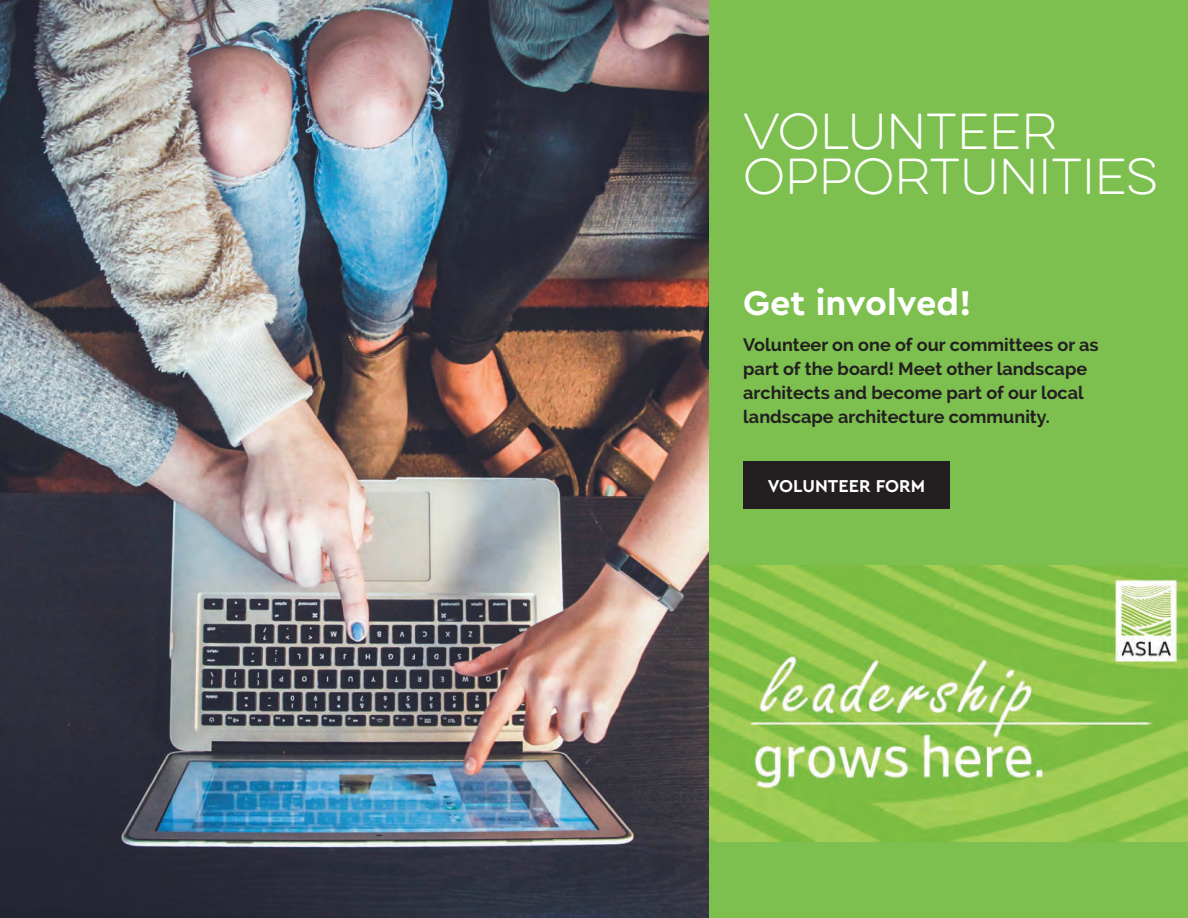
<style>
.page{position:relative;width:1188px;height:918px;background:#fff}
.page>*{position:absolute;margin:0;border:0;box-sizing:border-box;transform-origin:0 0}
.t1{font:100 45.45px/45.5px "Eveleth Clean";color:#fff}
.t2{font:700 36px "Cera PRO";color:#fff}
.t3{font:700 18px/24px "Raleway";color:#231f20}
.t4{font:700 18px "Cera PRO";color:#fff}
</style>
<div class="page">
<img style="left:0;top:0;width:709px;height:918px">
<div style="left:709px;top:0;width:479px;height:918px;background:#7dc04f"></div>
<img style="left:709px;top:566px;width:479px;height:275px">
<div style="left:743px;top:461px;width:207px;height:47px;background:#231f20"></div>
<h1 class="t1" style="left:743px;top:109px;width:417px">VOLUNTEER<br>OPPORTUNITIES</h1>
<h2 class="t2" style="left:743px;top:279px;width:230px">Get involved!</h2>
<p class="t3" style="left:743px;top:333px;width:357px">Volunteer on one of our committees or as part of the board! Meet other landscape architects and become part of our local landscape architecture community.</p>
<p class="t4" style="left:768px;top:474px;width:159px">VOLUNTEER FORM</p>
</div>
